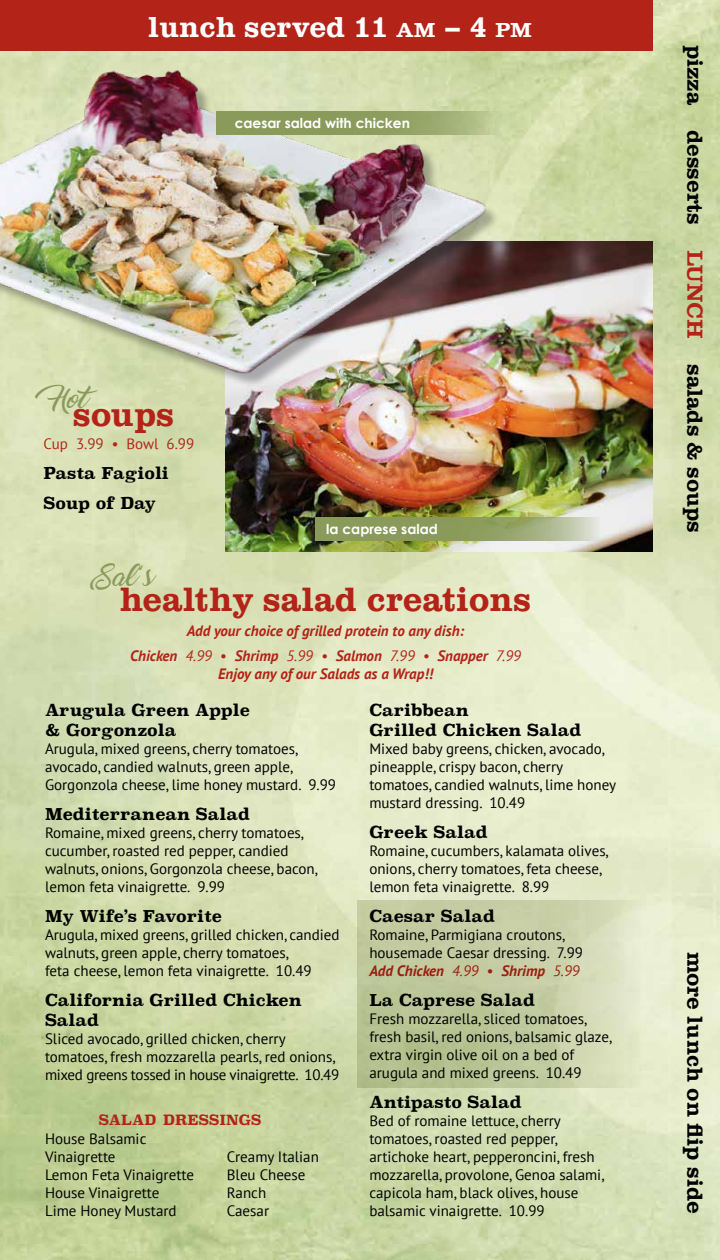
<style>
.page{position:relative;width:720px;height:1260px;background:#fff}
.page>*{position:absolute;margin:0;border:0;box-sizing:border-box;transform-origin:0 0}
.t1{font:35px "Clarendon Bold DTC";color:#b32317}
.t2{font:30px "Clarendon Bold DTC";color:#fff}
.t3{font:22.5px "Clarendon Bold DTC";color:#000}
.t4{font:22.5px "Marguerite";color:#8a9a5b}
.t5{font:700 16.25px/20px "Superclarendon";color:#000}
.t6{font:15px/18px "PT Sans";color:#000}
.t7{font:italic 700 15px/25px "PT Sans";color:#b32317;text-align:center}
.t8{font:15px "PT Sans";color:#b32317}
.t9{font:700 14px "Superclarendon";color:#b32317}
.t10{font:700 13.75px "Century Gothic";color:#fff}
.s1{font-size:21px}
.s2{font-weight:400}
.s3{font-weight:700;font-style:italic;color:#b32317}
.s4{font-style:italic;color:#b32317}
.s5{color:#b32317}
</style>
<div class="page">
<img style="left:0;top:0;width:720px;height:1260px">
<img style="left:225px;top:242px;width:427px;height:309px">
<div style="left:0;top:0;width:652px;height:50px;background:#b32317"></div>
<div style="left:0;top:74px;width:500px;height:314px;background:#000;opacity:.29"></div>
<img style="left:0;top:51px;width:495px;height:331px">
<svg style="left:315px;top:518px;width:284px;height:23px;background:#98a66f"></svg>
<svg style="left:217px;top:112px;width:284px;height:23px;background:#94a467"></svg>
<svg style="left:357px;top:900px;width:284px;height:187px;background:#c5cda4"></svg>
<h2 class="t2" style="left:148px;top:10px;width:385px">lunch served 11 <span class="s1">AM</span> – 4 <span class="s1">PM</span></h2>
<p class="t10" style="left:235px;top:114px;width:177px">caesar salad with chicken</p>
<h3 class="t4" style="left:50px;top:387px;width:50px">Hot</h3>
<h1 class="t1" style="left:73px;top:395px;width:103px">soups</h1>
<p class="t8" style="left:43px;top:434px;width:152px">Cup 3.99 • Bowl 6.99</p>
<p class="t5" style="left:43px;top:459px;width:127px;line-height:30px">Pasta Fagioli<br>Soup of Day</p>
<p class="t10" style="left:326px;top:520px;width:113px">la caprese salad</p>
<h3 class="t4" style="left:94px;top:565px;width:60px">Sal’s</h3>
<h1 class="t1" style="left:120px;top:579px;width:413px">healthy salad creations</h1>
<p class="t7" style="left:130px;top:618px;width:392px">Add your choice of grilled protein to any dish:<br>Chicken <span class="s2">4.99 •</span> Shrimp <span class="s2">5.99 •</span> Salmon <span class="s2">7.99 •</span> Snapper <span class="s2">7.99</span></p>
<p class="t7" style="left:218px;top:661px;width:216px">Enjoy any of our Salads as a Wrap!!</p>
<p class="t5" style="left:45px;top:701px;width:206px">Arugula Green Apple &amp; Gorgonzola</p>
<p class="t6" style="left:45px;top:739px;width:293px">Arugula, mixed greens, cherry tomatoes, avocado, candied walnuts, green apple,<br>Gorgonzola cheese, lime honey mustard. 9.99</p>
<p class="t5" style="left:45px;top:805px;width:207px">Mediterranean Salad</p>
<p class="t6" style="left:45px;top:823px;width:274px">Romaine, mixed greens, cherry tomatoes, cucumber, roasted red pepper, candied walnuts, onions, Gorgonzola cheese, bacon, lemon feta vinaigrette. 9.99</p>
<p class="t5" style="left:45px;top:907px;width:178px">My Wife’s Favorite</p>
<p class="t6" style="left:45px;top:925px;width:296px">Arugula, mixed greens, grilled chicken, candied walnuts, green apple, cherry tomatoes,<br>feta cheese, lemon feta vinaigrette. 10.49</p>
<p class="t5" style="left:45px;top:991px;width:258px">California Grilled Chicken<br>Salad</p>
<p class="t6" style="left:45px;top:1029px;width:296px">Sliced avocado, grilled chicken, cherry tomatoes, fresh mozzarella pearls, red onions, mixed greens tossed in house vinaigrette. 10.49</p>
<p class="t9" style="left:99px;top:1110px;width:164px">SALAD DRESSINGS</p>
<p class="t6" style="left:45px;top:1129px;width:150px">House Balsamic<br>Vinaigrette<br>Lemon Feta Vinaigrette<br>House Vinaigrette<br>Lime Honey Mustard</p>
<p class="t6" style="left:227px;top:1147px;width:94px">Creamy Italian<br>Bleu Cheese<br>Ranch<br>Caesar</p>
<p class="t5" style="left:369px;top:701px;width:214px">Caribbean<br>Grilled Chicken Salad</p>
<p class="t6" style="left:369px;top:739px;width:248px">Mixed baby greens, chicken, avocado, pineapple, crispy bacon, cherry tomatoes, candied walnuts, lime honey mustard dressing. 10.49</p>
<p class="t5" style="left:369px;top:823px;width:120px">Greek Salad</p>
<p class="t6" style="left:369px;top:841px;width:241px">Romaine, cucumbers, kalamata olives, onions, cherry tomatoes, feta cheese, lemon feta vinaigrette. 8.99</p>
<p class="t5" style="left:369px;top:907px;width:127px">Caesar Salad</p>
<p class="t6" style="left:369px;top:925px;width:215px">Romaine, Parmigiana croutons, housemade Caesar dressing. 7.99<br><span class="s3">Add Chicken</span> <span class="s4">4.99</span> <span class="s5">•</span> <span class="s3">Shrimp</span> <span class="s4">5.99</span></p>
<p class="t5" style="left:369px;top:991px;width:167px">La Caprese Salad</p>
<p class="t6" style="left:369px;top:1009px;width:244px">Fresh mozzarella, sliced tomatoes, fresh basil, red onions, balsamic glaze, extra virgin olive oil on a bed of arugula and mixed greens. 10.49</p>
<p class="t5" style="left:369px;top:1093px;width:154px">Antipasto Salad</p>
<p class="t6" style="left:369px;top:1111px;width:236px">Bed of romaine lettuce, cherry tomatoes, roasted red pepper, artichoke heart, pepperoncini, fresh mozzarella, provolone, Genoa salami, capicola ham, black olives, house balsamic vinaigrette. 10.99</p>
<h3 class="t3" style="left:708px;top:45px;width:489px;rotate:90deg">pizza desserts <span class="s5">LUNCH</span> salads &amp; soups</h3>
<h3 class="t3" style="left:708px;top:952px;width:263px;rotate:90deg">more lunch on flip side</h3>
</div>
